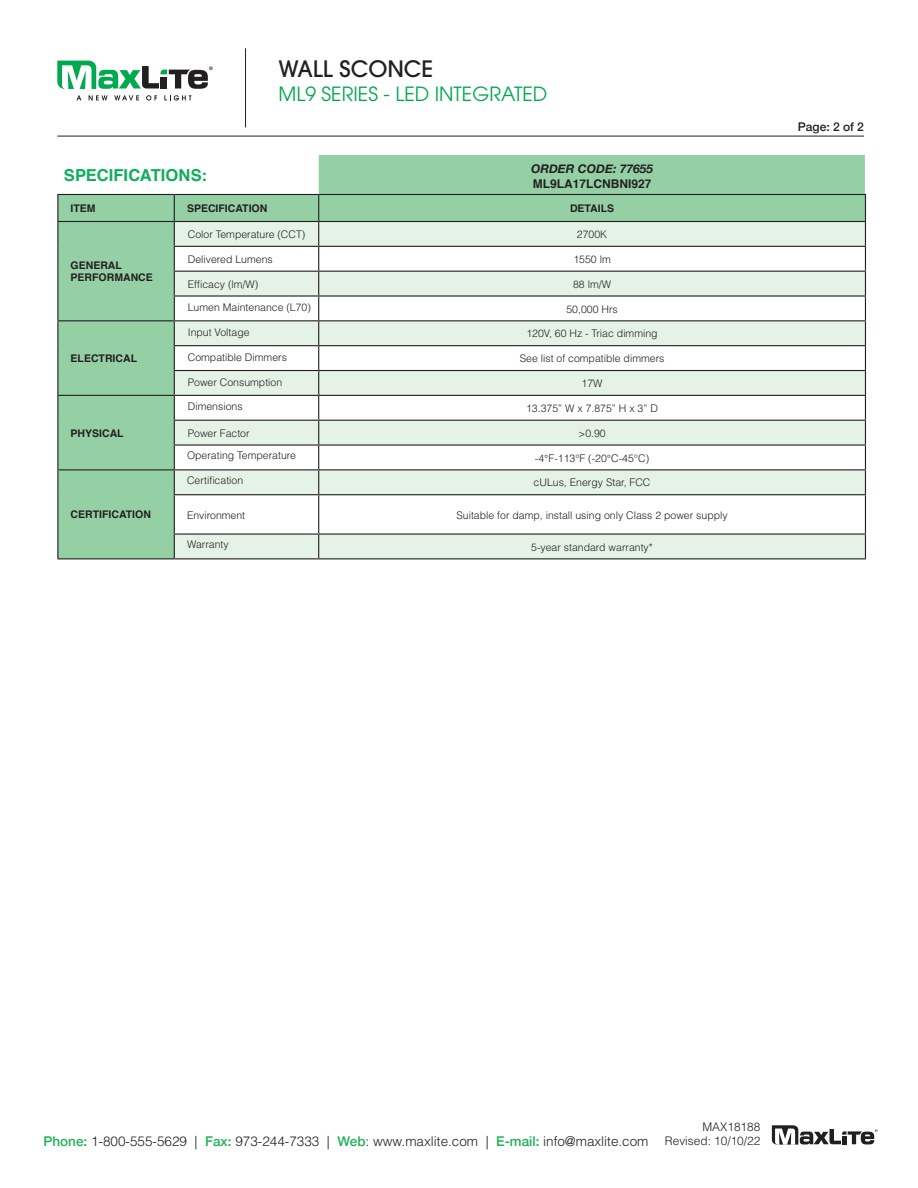
<style>
.page{position:relative;width:918px;height:1188px;background:#fff}
.page>*{position:absolute;margin:0;border:0;box-sizing:border-box;transform-origin:0 0}
.t1{font:500 22.5px "ITC Avant Garde Pro";color:#231f20}
.t2{font:19.5px "ITC Avant Garde Pro";color:#00a94e}
.t3{font:700 16.5px "Helvetica";letter-spacing:.01em;color:#0daf5a}
.t4{font:300 13.5px "Helvetica";color:#231f20}
.t5{font:700 12px "Helvetica";color:#231f20}
.t6{font:italic 700 12px "Helvetica Neue";color:#231f20}
.t7{font:500 12px "Helvetica Neue";color:#231f20}
.t8{font:300 11.85px/14.2px "Helvetica";color:#231f20;text-align:right}
.Body_Text__C{font:300 10.5px "Helvetica";color:#231f20}
.Body_Text__L{font:300 10.5px "Helvetica";color:#231f20}
.Lv__2_-_Blue_Descrip{font:700 10.5px "Helvetica";color:#231f20}
.s1{font-family:"Gill Sans"}
.s2{font-family:"Helvetica Neue";font-weight:500;color:#21b259}
</style>
<div class="page">
<svg style="left:76px;top:95px;width:5px;height:5px"></svg>
<svg style="left:89px;top:95px;width:19px;height:5px"></svg>
<svg style="left:114px;top:95px;width:25px;height:5px"></svg>
<svg style="left:146px;top:95px;width:11px;height:6px"></svg>
<svg style="left:164px;top:95px;width:28px;height:6px"></svg>
<svg style="left:57px;top:61px;width:156px;height:28px"></svg>
<hr style="left:57px;top:136px;width:807px;height:1px;background:#231f20">
<hr style="left:245px;top:48px;width:1px;height:79px;background:#231f20">
<svg style="left:772px;top:1125px;width:106px;height:20px"></svg>
<svg style="left:58px;top:155px;width:807px;height:403px;background:#a2d5b0"></svg>
<svg style="left:175px;top:222px;width:690px;height:336px"></svg>
<hr style="left:174px;top:271px;width:145px;height:1px;background:#231f20">
<hr style="left:174px;top:295px;width:145px;height:2px;background:#231f20">
<hr style="left:174px;top:320px;width:145px;height:1px;background:#231f20">
<hr style="left:174px;top:345px;width:145px;height:1px;background:#231f20">
<hr style="left:174px;top:370px;width:145px;height:1px;background:#231f20">
<hr style="left:174px;top:395px;width:145px;height:1px;background:#231f20">
<hr style="left:174px;top:420px;width:145px;height:1px;background:#231f20">
<hr style="left:174px;top:444px;width:145px;height:2px;background:#231f20">
<hr style="left:174px;top:469px;width:145px;height:1px;background:#231f20">
<hr style="left:174px;top:494px;width:145px;height:1px;background:#231f20">
<hr style="left:174px;top:246px;width:145px;height:1px;background:#231f20">
<hr style="left:174px;top:533px;width:145px;height:2px;background:#231f20">
<hr style="left:174px;top:558px;width:145px;height:1px;background:#231f20">
<hr style="left:57px;top:221px;width:117px;height:1px;background:#231f20">
<hr style="left:174px;top:221px;width:145px;height:1px;background:#231f20">
<hr style="left:865px;top:495px;width:1px;height:38px;background:#231f20">
<svg style="left:865px;top:535px;width:1px;height:23px"></svg>
<hr style="left:57px;top:495px;width:1px;height:39px;background:#231f20">
<hr style="left:174px;top:495px;width:1px;height:38px;background:#231f20">
<svg style="left:57px;top:534px;width:1px;height:24px"></svg>
<svg style="left:174px;top:535px;width:1px;height:23px"></svg>
<hr style="left:57px;top:558px;width:117px;height:1px;background:#231f20">
<hr style="left:318px;top:495px;width:1px;height:38px;background:#231f20">
<hr style="left:57px;top:395px;width:117px;height:1px;background:#231f20">
<hr style="left:57px;top:469px;width:117px;height:1px;background:#231f20">
<hr style="left:319px;top:194px;width:547px;height:1px;background:#231f20">
<svg style="left:57px;top:195px;width:1px;height:300px"></svg>
<svg style="left:174px;top:195px;width:1px;height:299px"></svg>
<hr style="left:57px;top:320px;width:117px;height:1px;background:#231f20">
<svg style="left:318px;top:535px;width:1px;height:23px"></svg>
<hr style="left:319px;top:558px;width:547px;height:1px;background:#231f20">
<hr style="left:319px;top:533px;width:547px;height:2px;background:#231f20">
<hr style="left:57px;top:194px;width:117px;height:1px;background:#231f20">
<hr style="left:174px;top:194px;width:145px;height:1px;background:#231f20">
<svg style="left:318px;top:195px;width:548px;height:300px"></svg>
<h1 class="t1" style="left:278px;top:55px;width:156px">WALL SCONCE</h1>
<h2 class="t2" style="left:278px;top:81px;width:270px">ML9 SERIES - LED INTEGRATED</h2>
<p class="t3" style="left:64px;top:162px;width:145px">SPECIFICATIONS:</p>
<p class="t6" style="left:531px;top:160px;width:124px">ORDER CODE: 77655</p>
<p class="t5" style="left:533px;top:174px;width:120px">ML9LA17LCNBNI927</p>
<p class="Lv__2_-_Blue_Descrip" style="left:71px;top:200px;width:27px">ITEM</p>
<p class="Lv__2_-_Blue_Descrip" style="left:187px;top:200px;width:82px">SPECIFICATION</p>
<p class="Lv__2_-_Blue_Descrip" style="left:570px;top:200px;width:46px">DETAILS</p>
<p class="Lv__2_-_Blue_Descrip" style="left:71px;top:257px;width:53px">GENERAL</p>
<p class="Lv__2_-_Blue_Descrip" style="left:71px;top:269px;width:84px">PERFORMANCE</p>
<p class="Lv__2_-_Blue_Descrip" style="left:71px;top:350px;width:68px">ELECTRICAL</p>
<p class="Lv__2_-_Blue_Descrip" style="left:71px;top:424px;width:55px">PHYSICAL</p>
<p class="Lv__2_-_Blue_Descrip" style="left:71px;top:506px;width:82px">CERTIFICATION</p>
<p class="Body_Text__L" style="left:188px;top:228px;width:119px">Color Temperature (CCT)</p>
<p class="Body_Text__C" style="left:577px;top:228px;width:32px">2700K</p>
<p class="Body_Text__L" style="left:188px;top:253px;width:86px">Delivered Lumens</p>
<p class="Body_Text__C" style="left:573px;top:253px;width:39px">1550 lm</p>
<p class="Body_Text__L" style="left:188px;top:277px;width:72px">Efficacy (lm/W)</p>
<p class="Body_Text__C" style="left:573px;top:277px;width:39px">88 lm/W</p>
<p class="Body_Text__L" style="left:188px;top:301px;width:125px">Lumen Maintenance (L70)</p>
<p class="Body_Text__C" style="left:566px;top:302px;width:53px">50,000 Hrs</p>
<p class="Body_Text__L" style="left:188px;top:326px;width:63px">Input Voltage</p>
<p class="Body_Text__C" style="left:526px;top:327px;width:133px">120V, 60 Hz - Triac dimming</p>
<p class="Body_Text__L" style="left:188px;top:351px;width:101px">Compatible Dimmers</p>
<p class="Body_Text__C" style="left:520px;top:352px;width:146px">See list of compatible dimmers</p>
<p class="Body_Text__L" style="left:188px;top:375px;width:96px">Power Consumption</p>
<p class="Body_Text__C" style="left:582px;top:377px;width:23px">17W</p>
<p class="Body_Text__L" style="left:188px;top:400px;width:56px">Dimensions</p>
<p class="Body_Text__C" style="left:526px;top:402px;width:133px">13.375” W x 7.875” H x 3” D</p>
<p class="Body_Text__L" style="left:188px;top:427px;width:63px">Power Factor</p>
<p class="Body_Text__C" style="left:578px;top:427px;width:29px">&gt;0.90</p>
<p class="Body_Text__L" style="left:187px;top:449px;width:110px">Operating Temperature</p>
<p class="Body_Text__C" style="left:535px;top:451px;width:116px">-4<span class="s1">°</span>F-113°F (-20<span class="s1">°</span>C-45°C)</p>
<p class="Body_Text__L" style="left:187px;top:474px;width:58px">Certification</p>
<p class="Body_Text__C" style="left:534px;top:476px;width:118px">cULus, Energy Star, FCC</p>
<p class="Body_Text__L" style="left:187px;top:508px;width:60px">Environment</p>
<p class="Body_Text__C" style="left:456px;top:508px;width:273px">Suitable for damp, install using only Class 2 power supply</p>
<p class="Body_Text__L" style="left:187px;top:538px;width:43px">Warranty</p>
<p class="Body_Text__C" style="left:531px;top:540px;width:123px">5-year standard warranty*</p>
<p class="t7" style="left:798px;top:117px;width:68px">Page: 2 of 2</p>
<p class="t4" style="left:44px;top:1133px;width:607px"><span class="s2">Phone:</span> 1-800-555-5629 | <span class="s2">Fax:</span> 973-244-7333 | <span class="s2">Web</span>: www.maxlite.com | <span class="s2">E-mail:</span> info@maxlite.com</p>
<p class="t8" style="left:665px;top:1119px;width:97px">MAX18188<br>Revised: 10/10/22</p>
</div>
